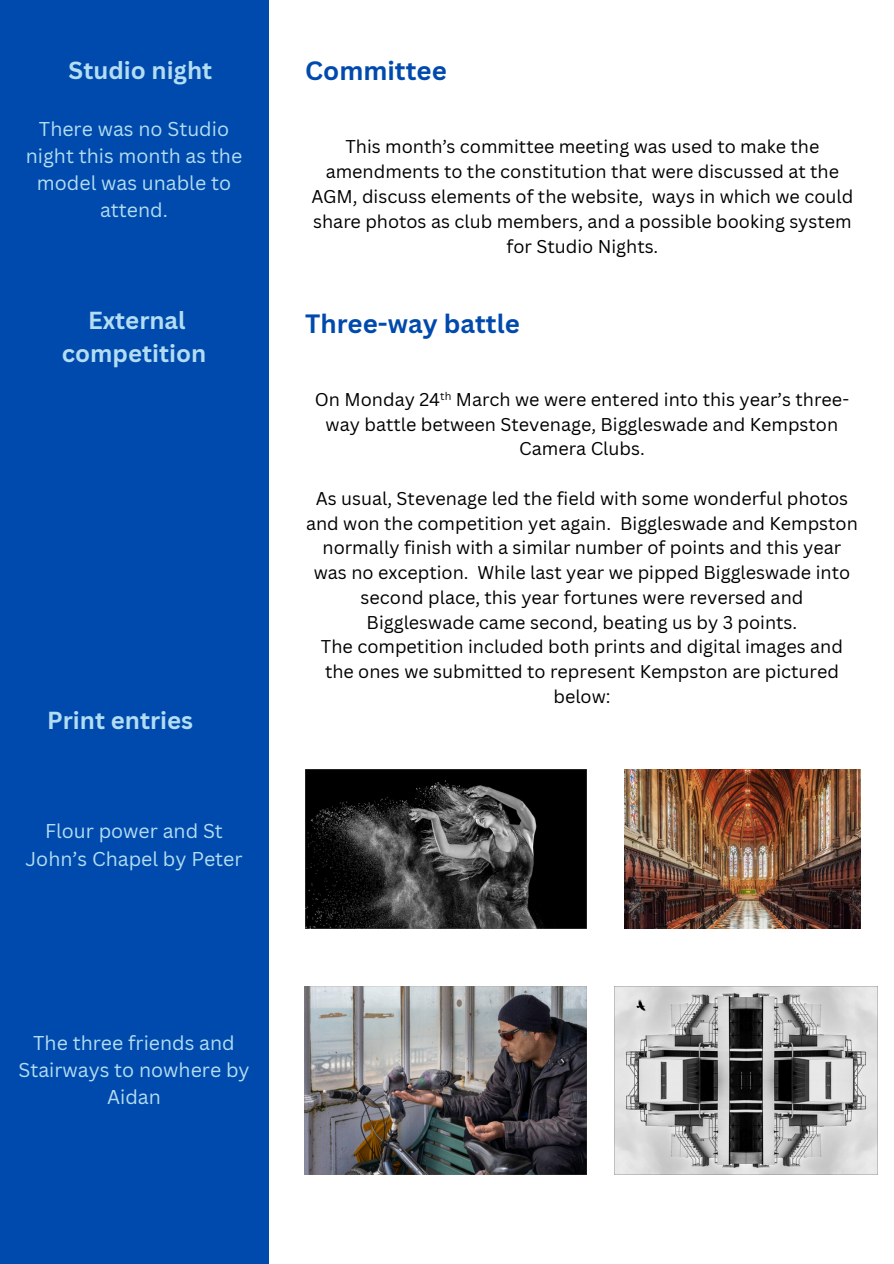
<style>
.page{position:relative;width:894px;height:1264px;background:#fff}
.page>*{position:absolute;margin:0;border:0;box-sizing:border-box;transform-origin:0 0}
.t1{font:700 25.8px "Canva Sans";color:#004aad}
.t2{font:700 24px/32.7px "Canva Sans";color:#b3ddf2;text-align:center}
.t3{font:19.5px/27px "Canva Sans";color:#b3ddf2;text-align:center}
.t4{font:18px/24.8px "Canva Sans";color:#000;text-align:center}
.t5{font:10.8px "Canva Sans";color:#000}
</style>
<div class="page">
<div style="left:0;top:0;width:268px;height:1263px;background:#004aad"></div>
<img style="left:305px;top:769px;width:281px;height:159px">
<img style="left:624px;top:769px;width:236px;height:159px">
<img style="left:305px;top:986px;width:281px;height:188px">
<img style="left:614px;top:986px;width:263px;height:188px">
<h1 class="t2" style="left:69px;top:53px;width:145px">Studio night</h1>
<p class="t1" style="left:305px;top:53px;width:143px">Committee</p>
<h1 class="t3" style="left:26px;top:115px;width:218px">There was no Studio night this month as the model was unable to attend.</h1>
<p class="t2" style="left:62px;top:304px;width:146px">External competition</p>
<p class="t2" style="left:47px;top:703px;width:147px">Print entries</p>
<h1 class="t3" style="left:25px;top:817px;width:218px">Flour power and St<br>John’s Chapel by Peter</h1>
<h1 class="t4" style="left:311px;top:134px;width:543px">This month’s committee meeting was used to make the amendments to the constitution that were discussed at the AGM, discuss elements of the website, ways in which we could share photos as club members, and a possible booking system for Studio Nights.</h1>
<p class="t1" style="left:305px;top:305px;width:216px">Three-way battle</p>
<p class="t5" style="left:440px;top:388px;width:13px">th</p>
<p class="t4" style="left:315px;top:386px;width:535px">On Monday 24 March we were entered into this year’s three&shy;way battle between Stevenage, Biggleswade and Kempston<br>Camera Clubs.</p>
<h1 class="t4" style="left:306px;top:485px;width:553px">As usual, Stevenage led the field with some wonderful photos and won the competition yet again. Biggleswade and Kempston normally finish with a similar number of points and this year was no exception. While last year we pipped Biggleswade into second place, this year fortunes were reversed and Biggleswade came second, beating us by 3 points.</h1>
<p class="t4" style="left:321px;top:634px;width:523px">The competition included both prints and digital images and the ones we submitted to represent Kempston are pictured below:</p>
<p class="t3" style="left:18px;top:1028px;width:233px">The three friends and<br>Stairways to nowhere by<br>Aidan</p>
</div>
